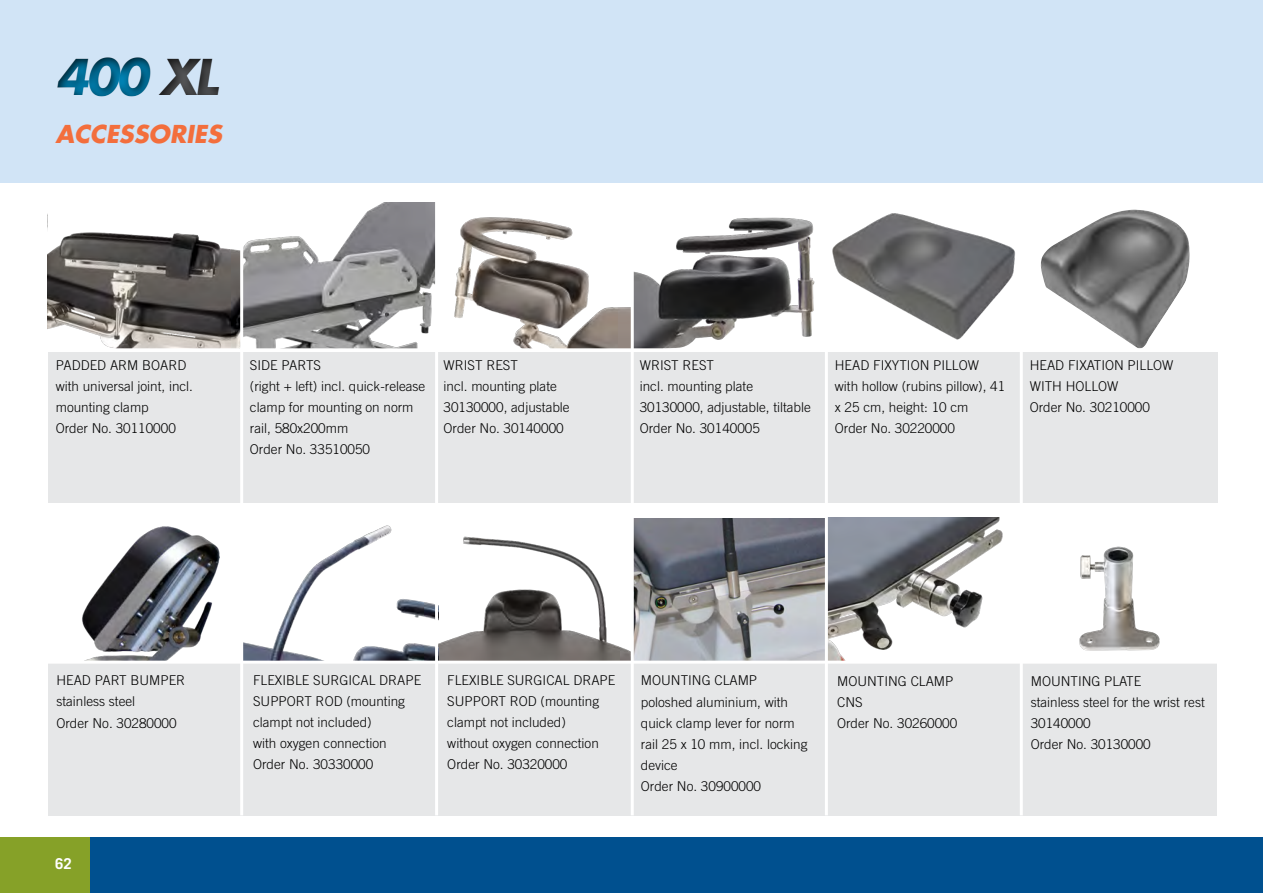
<style>
.page{position:relative;width:1263px;height:893px;background:#fff}
.page>*{position:absolute;margin:0;border:0;box-sizing:border-box;transform-origin:0 0}
.t1{font:italic 700 48px "Futura Std";color:#0085b8}
.t2{font:italic 700 24px "Futura Std";color:#f36e3c}
.t3{font:700 15px "Trade Gothic LT Std";color:#fff}
.t4{font:300 13.5px/21px "Trade Gothic LT Std";color:#000}
.s1{color:#58595b}
</style>
<div class="page">
<div style="left:0;top:0;width:1263px;height:183px;background:#d1e4f6"></div>
<div style="left:0;top:838px;width:1263px;height:55px;background:#00508f"></div>
<div style="left:0;top:838px;width:90px;height:55px;background:#86a128"></div>
<div style="left:48px;top:663px;width:1168px;height:152px;background:#e6e7e8"></div>
<div style="left:48px;top:352px;width:1169px;height:150px;background:#e6e7e8"></div>
<img style="left:634px;top:517px;width:366px;height:144px">
<img style="left:82px;top:526px;width:138px;height:135px">
<img style="left:438px;top:536px;width:193px;height:125px">
<img style="left:243px;top:525px;width:192px;height:136px">
<svg style="left:828px;top:518px;width:175px;height:143px"></svg>
<img style="left:454px;top:217px;width:177px;height:131px">
<img style="left:48px;top:232px;width:192px;height:116px">
<svg style="left:243px;top:203px;width:192px;height:145px"></svg>
<svg style="left:634px;top:217px;width:181px;height:131px"></svg>
<img style="left:832px;top:213px;width:183px;height:127px">
<img style="left:1040px;top:210px;width:150px;height:138px">
<svg style="left:1079px;top:546px;width:81px;height:105px"></svg>
<hr style="left:0;top:661px;width:1263px;height:3px;background:#fff">
<hr style="left:1020px;top:189px;width:3px;height:626px;background:#fff">
<hr style="left:825px;top:189px;width:3px;height:626px;background:#fff">
<hr style="left:631px;top:189px;width:3px;height:626px;background:#fff">
<hr style="left:435px;top:189px;width:3px;height:626px;background:#fff">
<hr style="left:240px;top:189px;width:3px;height:626px;background:#fff">
<div style="left:43px;top:44px;width:406px;height:68px;background:#000;opacity:.75"></div>
<h1 class="t1" style="left:55px;top:45px;width:164px">400 <span class="s1">XL</span></h1>
<h2 class="t2" style="left:55px;top:118px;width:35px">ACCESSORIES</h2>
<p class="t4" style="left:56px;top:355px;width:139px;text-indent:87px">Board<br>with universal joint, incl. mounting clamp<br>Order No. 30110000</p>
<p class="t4" style="left:250px;top:355px;width:15px">Side</p>
<p class="t4" style="left:250px;top:355px;width:177px;text-indent:32px">parts<br>(right + left) incl. quick-release clamp for mounting on norm rail, 580x200mm<br>Order No. 33510050</p>
<p class="t4" style="left:444px;top:355px;width:9px">wrist</p>
<p class="t4" style="left:444px;top:355px;width:128px;text-indent:43px">rest<br>incl. mounting plate<br>30130000, adjustable<br>Order No. 30140000</p>
<p class="t4" style="left:640px;top:355px;width:9px">wrist</p>
<p class="t4" style="left:640px;top:355px;width:173px;text-indent:43px">rest<br>incl. mounting plate<br>30130000, adjustable, tiltable<br>Order No. 30140005</p>
<p class="t4" style="left:835px;top:355px;width:10px">head</p>
<p class="t4" style="left:873px;top:355px;width:8px">fixytion</p>
<p class="t4" style="left:835px;top:355px;width:172px;text-indent:98px">pillow<br>with hollow (rubins pillow), 41 x 25 cm, height: 10 cm<br>Order No. 30220000</p>
<p class="t4" style="left:1030px;top:355px;width:10px">head</p>
<p class="t4" style="left:1068px;top:355px;width:8px">fixation</p>
<p class="t4" style="left:1127px;top:355px;width:9px">pillow</p>
<p class="t4" style="left:56px;top:355px;width:18px">Padded</p>
<p class="t4" style="left:110px;top:355px;width:10px">arm</p>
<p class="t4" style="left:1030px;top:376px;width:122px;text-indent:36px">hollow<br>Order No. 30210000</p>
<p class="t4" style="left:1030px;top:376px;width:9px">with</p>
<p class="t4" style="left:253px;top:670px;width:8px">flexible</p>
<p class="t4" style="left:313px;top:670px;width:9px">surgical</p>
<p class="t4" style="left:379px;top:670px;width:10px">drape</p>
<p class="t4" style="left:253px;top:691px;width:9px">support</p>
<p class="t4" style="left:316px;top:691px;width:10px">rod</p>
<p class="t4" style="left:447px;top:670px;width:8px">flexible</p>
<p class="t4" style="left:507px;top:670px;width:9px">surgical</p>
<p class="t4" style="left:573px;top:670px;width:10px">drape</p>
<p class="t4" style="left:447px;top:691px;width:9px">support</p>
<p class="t4" style="left:510px;top:691px;width:10px">rod</p>
<p class="t4" style="left:56px;top:670px;width:122px;text-indent:74px">bumper stainless steel<br>Order No. 30280000</p>
<p class="t4" style="left:641px;top:670px;width:21px">Mounting</p>
<p class="t4" style="left:641px;top:670px;width:168px;text-indent:74px">clamp<br>poloshed aluminium, with quick clamp lever for norm rail 25 x 10 mm, incl. locking device<br>Order No. 30900000</p>
<p class="t4" style="left:837px;top:670px;width:10px">mounting</p>
<p class="t4" style="left:911px;top:670px;width:10px">clamp</p>
<p class="t4" style="left:56px;top:670px;width:10px">head</p>
<p class="t4" style="left:95px;top:670px;width:9px">part</p>
<p class="t4" style="left:253px;top:691px;width:153px;text-indent:93px">(mounting clampt not included)<br>with oxygen connection<br>Order No. 30330000</p>
<p class="t4" style="left:447px;top:691px;width:153px;text-indent:93px">(mounting clampt not included) without oxygen connection<br>Order No. 30320000</p>
<p class="t4" style="left:837px;top:691px;width:122px">CNS<br>Order No. 30260000</p>
<p class="t3" style="left:55px;top:854px;width:18px">62</p>
<p class="t4" style="left:1031px;top:670px;width:10px">mounting</p>
<p class="t4" style="left:1031px;top:670px;width:175px;text-indent:74px">plate<br>stainless steel for the wrist rest<br>30140000<br>Order No. 30130000</p>
</div>
